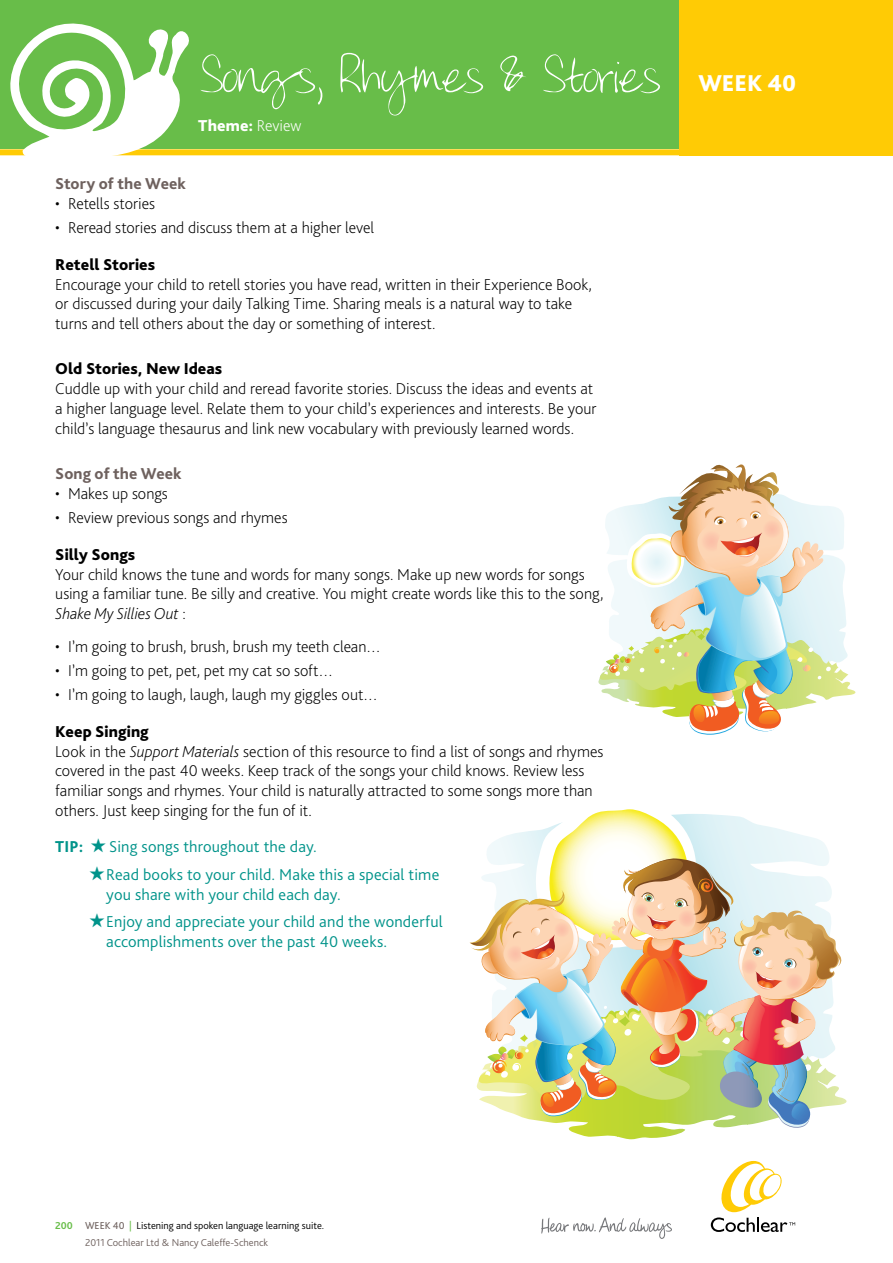
<style>
.page{position:relative;width:893px;height:1263px;background:#fff}
.page>*{position:absolute;margin:0;border:0;box-sizing:border-box;transform-origin:0 0}
.t1{font:54px "Dennis Script";letter-spacing:-.04em;color:#fff}
.t2{font:800 24px "Bliss Pro";color:#fff}
.t3{font:200 16.5px/19.8px "Bliss Pro";color:#000}
.t4{font:300 16.5px/19.8px "Bliss Pro";letter-spacing:.01em;color:#00938a}
.t5{font:800 16.5px "Bliss Pro";color:#000}
.t6{font:800 16.5px "Bliss Pro";letter-spacing:.005em;color:#6e615e}
.t7{font:800 16.5px "Bliss Pro";letter-spacing:.01em;color:#fff}
.t8{font:300 10.5px "Bliss Pro";color:#000}
.t9{font:300 10.5px "Bliss Pro";color:#6e615e}
.t10{font:700 10.5px "Bliss Pro";color:#68bd49}
.s1{font-weight:200}
.s2{font-style:italic}
.s3{font-weight:800}
.s4{font-weight:400;color:#6e615e}
.s5{font-weight:400;color:#68bd49}
</style>
<div class="page">
<svg style="left:598px;top:464px;width:258px;height:271px"></svg>
<svg style="left:568px;top:1098px;width:279px;height:41px"></svg>
<img style="left:470px;top:809px;width:372px;height:319px">
<svg style="left:711px;top:1161px;width:84px;height:71px"></svg>
<svg style="left:541px;top:1217px;width:131px;height:22px"></svg>
<div style="left:0;top:0;width:893px;height:149px;background:#68bd49"></div>
<div style="left:0;top:149px;width:893px;height:6px;background:#ffcb05"></div>
<svg style="left:9px;top:23px;width:184px;height:133px"></svg>
<div style="left:679px;top:0;width:214px;height:155px;background:#ffcb05"></div>
<h1 class="t1" style="left:196px;top:40px;width:466px">Songs, Rhymes &amp; Stories</h1>
<p class="t7" style="left:198px;top:115px;width:105px">Theme: <span class="s1">Review</span></p>
<p class="t6" style="left:55px;top:173px;width:132px">Story of the Week</p>
<p class="t3" style="left:55px;top:193px;width:101px">• Retells stories</p>
<p class="t3" style="left:55px;top:217px;width:320px">• Reread stories and discuss them at a higher level</p>
<p class="t5" style="left:55px;top:254px;width:101px">Retell Stories</p>
<p class="t3" style="left:55px;top:274px;width:538px">Encourage your child to retell stories you have read, written in their Experience Book, or discussed during your daily Talking Time. Sharing meals is a natural way to take turns and tell others about the day or something of interest.</p>
<p class="t5" style="left:55px;top:359px;width:169px">Old Stories, New Ideas</p>
<p class="t3" style="left:55px;top:378px;width:543px">Cuddle up with your child and reread favorite stories. Discuss the ideas and events at a higher language level. Relate them to your child’s experiences and interests. Be your child’s language thesaurus and link new vocabulary with previously learned words.</p>
<p class="t6" style="left:55px;top:463px;width:128px">Song of the Week</p>
<p class="t3" style="left:55px;top:483px;width:114px">• Makes up songs</p>
<p class="t3" style="left:55px;top:507px;width:234px">• Review previous songs and rhymes</p>
<p class="t5" style="left:55px;top:544px;width:81px">Silly Songs</p>
<p class="t3" style="left:55px;top:564px;width:550px">Your child knows the tune and words for many songs. Make up new words for songs using a familiar tune. Be silly and creative. You might create words like this to the song,<br><span class="s2">Shake My Sillies Out</span> :</p>
<p class="t3" style="left:55px;top:636px;width:327px">• I’m going to brush, brush, brush my teeth clean…</p>
<p class="t3" style="left:55px;top:660px;width:279px">• I’m going to pet, pet, pet my cat so soft…</p>
<p class="t3" style="left:55px;top:684px;width:324px">• I’m going to laugh, laugh, laugh my giggles out…</p>
<p class="t3" style="left:55px;top:721px;width:550px"><span class="s3">Keep Singing<br></span>Look in the <span class="s2">Support Materials</span> section of this resource to find a list of songs and rhymes covered in the past 40 weeks. Keep track of the songs your child knows. Review less familiar songs and rhymes. Your child is naturally attracted to some songs more than others. Just keep singing for the fun of it.</p>
<p class="t4" style="left:55px;top:836px;width:263px"><span class="s3">TIP:</span> ★ Sing songs throughout the day.</p>
<p class="t4" style="left:106px;top:864px;width:335px;text-indent:-17px">★Read books to your child. Make this a special time you share with your child each day.</p>
<p class="t4" style="left:106px;top:911px;width:338px;text-indent:-17px">★Enjoy and appreciate your child and the wonderful accomplishments over the past 40 weeks.</p>
<h2 class="t2" style="left:698px;top:68px;width:99px">WEEK 40</h2>
<p class="t10" style="left:55px;top:1219px;width:19px">200</p>
<p class="t8" style="left:85px;top:1219px;width:241px"><span class="s4">WEEK 40</span> <span class="s5">|</span> Listening and spoken language learning suite.</p>
<p class="t9" style="left:85px;top:1236px;width:185px">2011 Cochlear Ltd &amp; Nancy Caleffe-Schenck</p>
</div>
